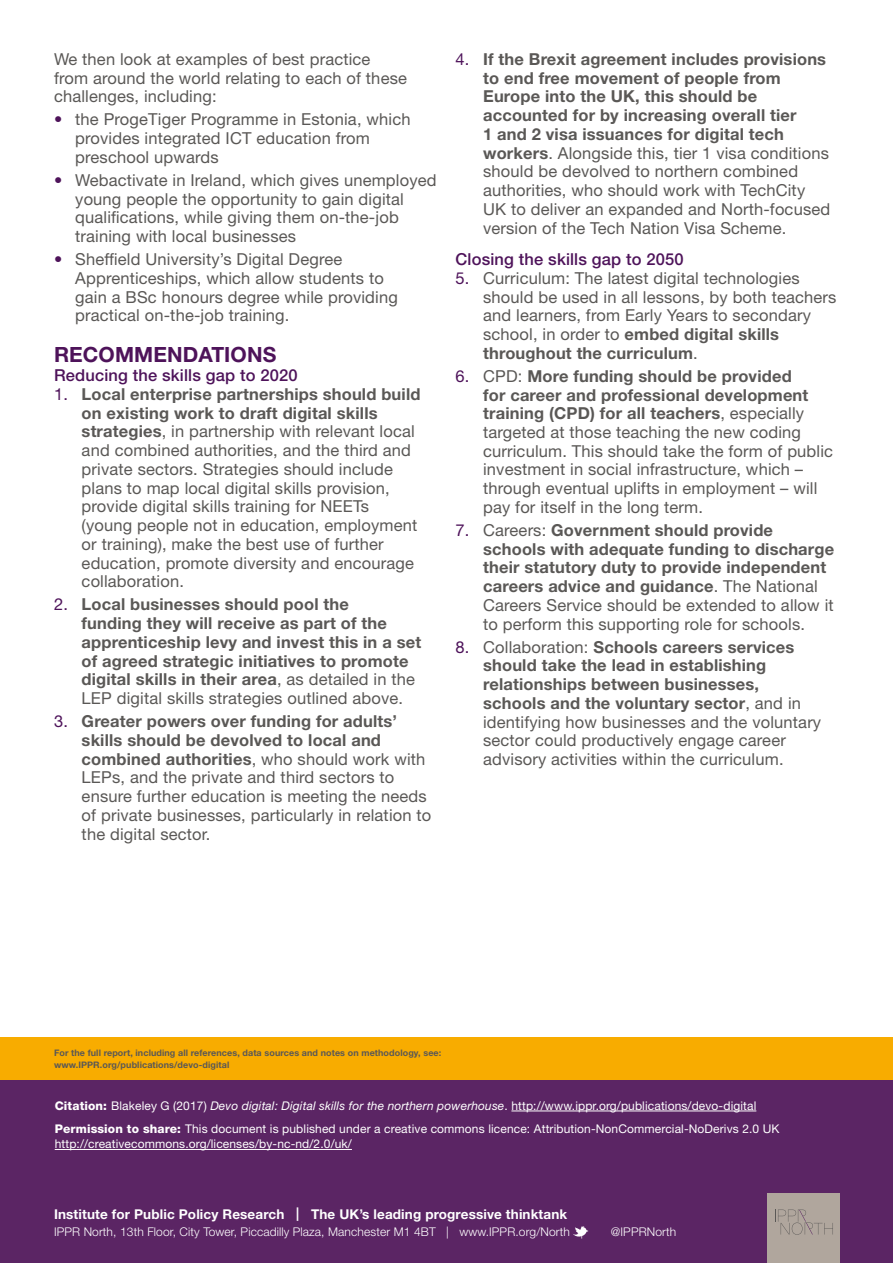
<style>
.page{position:relative;width:893px;height:1263px;background:#fff}
.page>*{position:absolute;margin:0;border:0;box-sizing:border-box;transform-origin:0 0}
.t1{font:700 21px "Helvetica Neue LT Std";letter-spacing:.005em;color:#4e135a}
.t2{font:16.5px/18.8px "Helvetica Neue LT Std";letter-spacing:.01em;color:#5a5856}
.t3{font:700 16.5px/18.8px "Helvetica Neue LT Std";letter-spacing:.01em;color:#5a5856}
.t4{font:500 16.5px "Helvetica Neue LT Std";letter-spacing:.01em;color:#4e135a}
.t5{font:700 13.5px "Helvetica Neue LT Std";letter-spacing:.01em;color:#fff}
.t6{font:12px/23.5px "Helvetica Neue LT Std";letter-spacing:.01em;color:#fff}
.t7{font:300 12px "Helvetica Neue LT Std";letter-spacing:.01em;color:#fff}
.t8{font:700 9px/12px "Helvetica Neue LT Std";letter-spacing:.01em;color:#5a5856}
.s1{color:#4e135a}
.s2{font-weight:700}
.s3{font-weight:400;color:#4e135a}
.s4{font-weight:400}
.s5{font-weight:800}
.s6{font-style:italic}
</style>
<div class="page">
<div style="left:0;top:1037px;width:893px;height:196px;background:#f8ac00"></div>
<div style="left:0;top:1080px;width:893px;height:183px;background:#5b2564"></div>
<div style="left:767px;top:1193px;width:72px;height:70px;background:#b0a69d"></div>
<svg style="left:778px;top:1209px;width:55px;height:26px"></svg>
<svg style="left:573px;top:1226px;width:15px;height:11px"></svg>
<hr style="left:511px;top:1111px;width:245px;height:1px;background:#fff">
<hr style="left:55px;top:1149px;width:297px;height:1px;background:#fff">
<p class="t2" style="left:54px;top:49px;width:354px">We then look at examples of best practice from around the world relating to each of these challenges, including:</p>
<p class="t2" style="left:75px;top:110px;width:337px;text-indent:-21px"><span class="s1">•</span> the ProgeTiger Programme in Estonia, which provides integrated ICT education from preschool upwards</p>
<p class="t2" style="left:75px;top:170px;width:363px;text-indent:-21px"><span class="s1">•</span> Webactivate in Ireland, which gives unemployed young people the opportunity to gain digital qualifications, while giving them on-the-job training with local businesses</p>
<p class="t2" style="left:75px;top:250px;width:324px;text-indent:-21px"><span class="s1">•</span> Sheffield University’s Digital Degree Apprenticeships, which allow students to gain a BSc honours degree while providing practical on-the-job training.</p>
<p class="t1" style="left:54px;top:342px;width:224px">RECOMMENDATIONS</p>
<p class="t4" style="left:54px;top:365px;width:245px">Reducing the skills gap to 2020</p>
<p class="t2" style="left:82px;top:384px;width:340px;text-indent:-28px"><span class="s1">1.</span> <span class="s2">Local enterprise partnerships should build on existing work to draft digital skills strategies</span>, in partnership with relevant local and combined authorities, and the third and private sectors. Strategies should include plans to map local digital skills provision, provide digital skills training for NEETs (young people not in education, employment or training), make the best use of further education, promote diversity and encourage collaboration.</p>
<p class="t3" style="left:82px;top:595px;width:341px;text-indent:-28px"><span class="s3">2.</span> Local businesses should pool the<br>funding they will receive as part of the apprenticeship levy and invest this in a set of agreed strategic initiatives to promote digital skills in their area<span class="s4">, as detailed in the LEP digital skills strategies outlined above.</span></p>
<p class="t2" style="left:82px;top:712px;width:351px;text-indent:-28px"><span class="s1">3.</span> <span class="s2">Greater powers over funding for adults’ skills should be devolved to local and combined authorities</span>, who should work with LEPs, and the private and third sectors to ensure further education is meeting the needs of private businesses, particularly in relation to the digital sector.</p>
<p class="t2" style="left:483px;top:49px;width:349px;text-indent:-28px"><span class="s1">4.</span> <span class="s2">If the Brexit agreement includes provisions to end free movement of people from Europe into the UK, this should be accounted for by increasing overall tier<br>1 and 2 visa issuances for digital tech workers</span>. Alongside this, tier 1 visa conditions should be devolved to northern combined authorities, who should work with TechCity UK to deliver an expanded and North-focused version of the Tech Nation Visa Scheme.</p>
<p class="t4" style="left:455px;top:249px;width:230px">Closing the skills gap to 2050</p>
<p class="t2" style="left:483px;top:268px;width:355px;text-indent:-28px"><span class="s1">5.</span> Curriculum: The latest digital technologies should be used in all lessons, by both teachers and learners, from Early Years to secondary school, in order to <span class="s2">embed digital skills throughout the curriculum</span>.</p>
<p class="t2" style="left:483px;top:366px;width:351px;text-indent:-28px"><span class="s1">6.</span> CPD: <span class="s2">More funding should be provided<br>for career and professional development training (CPD) for all teachers</span>, especially targeted at those teaching the new coding curriculum. This should take the form of public investment in social infrastructure, which – through eventual uplifts in employment – will pay for itself in the long term.</p>
<p class="t3" style="left:483px;top:520px;width:353px;text-indent:-28px"><span class="s3">7.</span> <span class="s4">Careers:</span> Government should provide schools with adequate funding to discharge their statutory duty to provide independent careers advice and guidance<span class="s4">. The National Careers Service should be extended to allow it to perform this supporting role for schools.</span></p>
<p class="t2" style="left:483px;top:637px;width:340px;text-indent:-28px"><span class="s1">8.</span> Collaboration: <span class="s2">Schools careers services should take the lead in establishing relationships between businesses, schools and the voluntary sector</span>, and in identifying how businesses and the voluntary sector could productively engage career advisory activities within the curriculum.</p>
<p class="t8" style="left:54px;top:1047px;width:389px">For the full report, including all references, data sources and notes on methodology, see: www.IPPR.org/publications/devo-digital</p>
<p class="t6" style="left:55px;top:1093px;width:726px"><span class="s5">Citation:</span> Blakeley G (2017) <span class="s6">Devo digital: Digital skills for the northern powerhouse</span>. http://www.ippr.org/publications/devo-digital<br><span class="s5">Permission to share:</span> This document is published under a creative commons licence: Attribution-NonCommercial-NoDerivs 2.0 UK</p>
<p class="t6" style="left:55px;top:1132px;width:299px">http://creativecommons.org/licenses/by-nc-nd/2.0/uk/</p>
<p class="t5" style="left:54px;top:1206px;width:515px">Institute for Public Policy Research | The UK’s leading progressive thinktank</p>
<p class="t7" style="left:54px;top:1224px;width:530px">IPPR North, 13th Floor, City Tower, Piccadilly Plaza, Manchester M1 4BT | www.IPPR.org/North |</p>
<p class="t7" style="left:611px;top:1224px;width:67px">@IPPRNorth</p>
</div>
